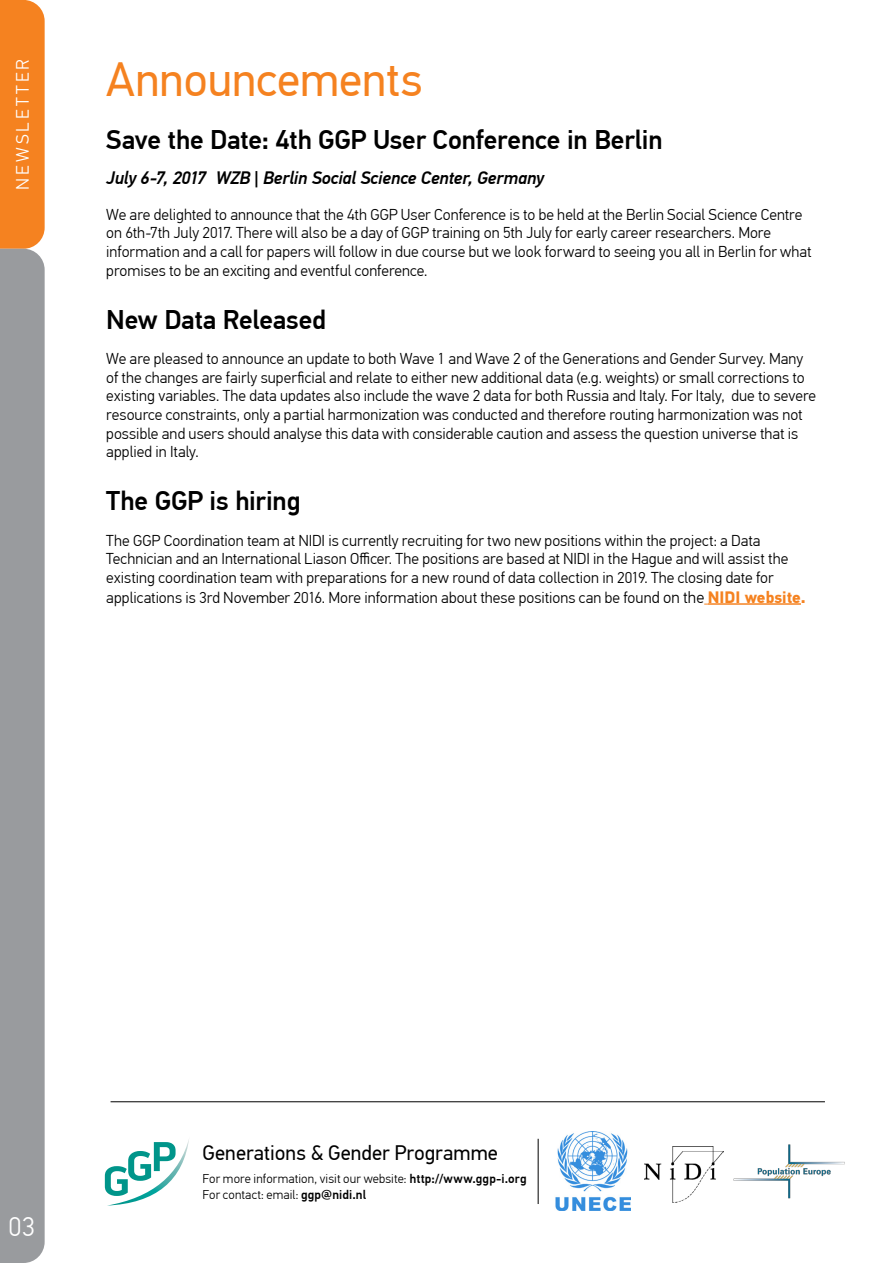
<style>
.page{position:relative;width:893px;height:1263px;background:#fff}
.page>*{position:absolute;margin:0;border:0;box-sizing:border-box;transform-origin:0 0}
.t1{font:48px "PF Din Text Pro";letter-spacing:-.005em;color:#f58220}
.t2{font:500 27px "PF Din Text Pro";letter-spacing:-.01em;color:#000}
.t3{font:300 27px "PF Din Text Pro";color:#fff}
.t4{font:21px "PF Din Text Pro";color:#000}
.t5{font:italic 500 18px "PF Din Text Pro";letter-spacing:-.01em;color:#000}
.t6{font:300 18px "PF Din Text Pro";letter-spacing:.155em;color:#fff}
.t7{font:300 15.75px/18.6px "PF Din Text Pro";color:#000}
.t8{font:300 12.75px/16.5px "PF Din Text Pro";letter-spacing:.01em;color:#000}
.s1{font-size:16.5px}
.s2{font-weight:700;font-size:16.5px;color:#f58220}
.s3{font-weight:500}
</style>
<div class="page">
<img style="left:110px;top:1140px;width:79px;height:65px">
<svg style="left:105px;top:1142px;width:71px;height:54px"></svg>
<hr style="left:538px;top:1139px;width:1px;height:65px;background:#000">
<div style="left:0;top:0;width:45px;height:249px;background:#f58220"></div>
<div style="left:0;top:249px;width:45px;height:1014px;background:#999b9e"></div>
<hr style="left:708px;top:603px;width:93px;height:2px;background:#f58220">
<hr style="left:111px;top:1101px;width:714px;height:1px;background:#000">
<img style="left:644px;top:1146px;width:80px;height:57px">
<img style="left:733px;top:1144px;width:112px;height:55px">
<img style="left:555px;top:1131px;width:76px;height:79px">
<p class="t6" style="left:12px;top:190px;width:132px;rotate:-90deg">NEWSLETTER</p>
<h1 class="t1" style="left:106px;top:51px;width:318px">Announcements</h1>
<h2 class="t2" style="left:106px;top:123px;width:558px">Save the Date: 4th GGP User Conference in Berlin</h2>
<p class="t5" style="left:106px;top:167px;width:439px">July 6-7, 2017 WZB | Berlin Social Science Center, Germany</p>
<p class="t7" style="left:106px;top:205px;width:707px">We are delighted to announce that the 4th GGP User Conference is to be held at the Berlin Social Science Centre on 6th-7th July 2017. There will also be a day of GGP training on 5th July for early career researchers. More information and a call for papers will follow in due course but we look forward to seeing you all in Berlin for what promises to be an exciting and eventful conference.</p>
<h2 class="t2" style="left:106px;top:303px;width:221px">New Data Released</h2>
<p class="t7" style="left:106px;top:350px;width:711px">We are pleased to announce an update to both Wave 1 and Wave 2 of the Generations and Gender Survey. Many of the changes are fairly superficial and relate to either new additional data (e.g. weights) or small corrections to existing variables. The data updates also include the wave 2 data for both Russia and Italy. For Italy, due to severe resource constraints, only a partial harmonization was conducted and therefore routing harmonization was not possible and users should analyse this data with considerable caution and assess the question universe that is applied in Italy.</p>
<h2 class="t2" style="left:106px;top:485px;width:196px">The GGP is hiring</h2>
<p class="t7" style="left:106px;top:531px;width:701px;line-height:19px">The GGP Coordination team at NIDI is currently recruiting for two new positions within the project: a Data Technician and an International Liason Officer. The positions are based at NIDI in the Hague and will assist the existing coordination team with preparations for a new round of data collection in 2019. The closing date for applications is 3rd November 2016. More information about these positions can be foun<span class="s1">d on the</span> <span class="s2">NIDI website.</span></p>
<h3 class="t4" style="left:203px;top:1140px;width:297px">Generations &amp; Gender Programme</h3>
<h2 class="t3" style="left:9px;top:1211px;width:28px">03</h2>
<p class="t8" style="left:203px;top:1170px;width:326px">For more information, visit our website: <span class="s3">http://www.ggp-i.org<br></span>For contact: email: <span class="s3">ggp@nidi.nl</span></p>
</div>
